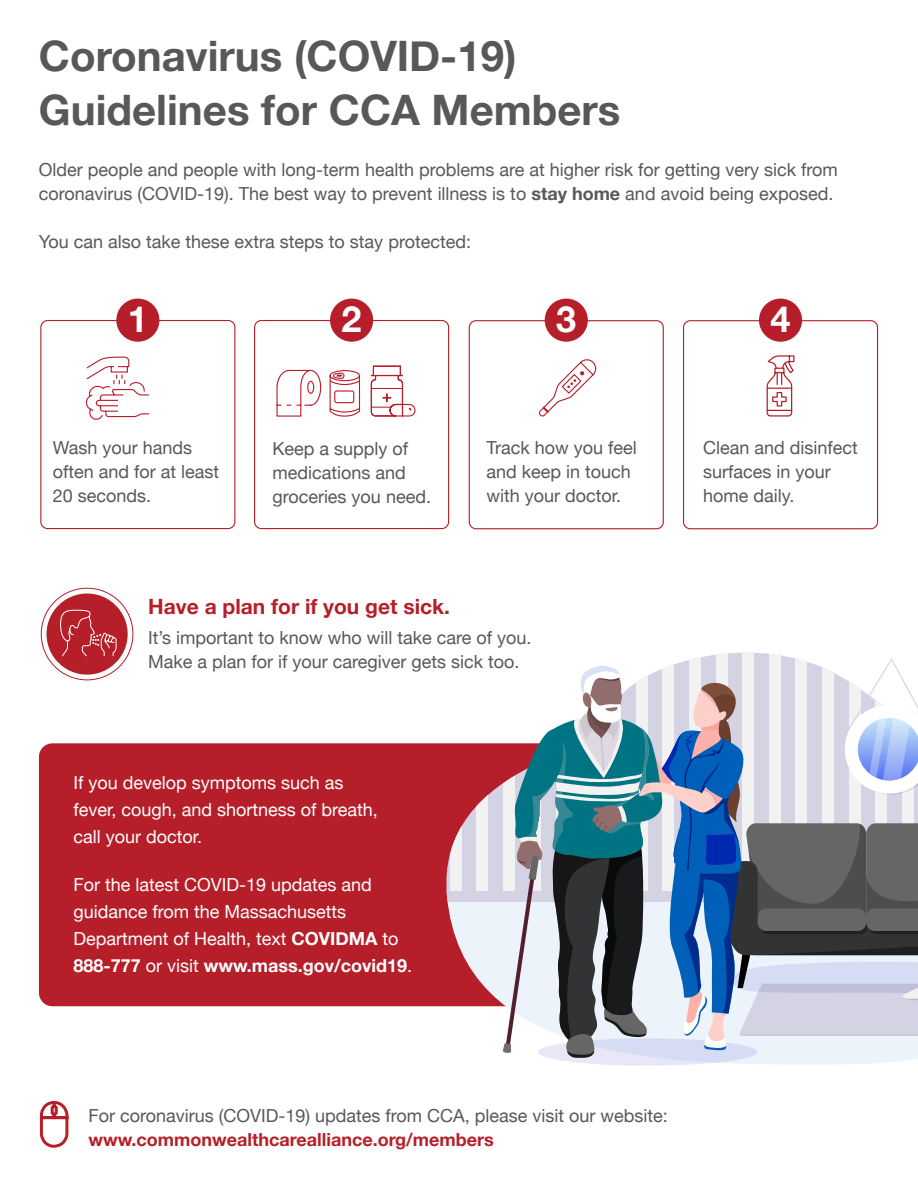
<style>
.page{position:relative;width:918px;height:1188px;background:#fff}
.page>*{position:absolute;margin:0;border:0;box-sizing:border-box;transform-origin:0 0}
.t1{font:700 42px "Helvetica Neue";color:#57585a}
.t2{font:700 36px "Helvetica Neue";color:#fff}
.t3{font:700 21px "Helvetica Neue";color:#b61f29}
.t4{font:18px/24px "Helvetica Neue";color:#57585a}
.t5{font:18px/27px "Helvetica Neue";color:#fff}
.t6{font:700 18px "Helvetica Neue";color:#b61f29}
.s1{font-weight:700}
</style>
<div class="page">
<div style="left:39px;top:743px;width:561px;height:263px;background:#b61f29;border-radius:14px"></div>
<svg style="left:441px;top:653px;width:352px;height:238px"></svg>
<svg style="left:450px;top:653px;width:11px;height:238px"></svg>
<svg style="left:476px;top:653px;width:12px;height:238px"></svg>
<svg style="left:441px;top:902px;width:477px;height:163px"></svg>
<div style="left:441px;top:891px;width:477px;height:11px;background:#d3d3e3"></div>
<svg style="left:538px;top:1038px;width:219px;height:28px"></svg>
<svg style="left:503px;top:658px;width:415px;height:400px"></svg>
<svg style="left:39px;top:1100px;width:30px;height:48px"></svg>
<div style="left:40px;top:320px;width:195px;height:209px;border:1px solid #b61f29;border-radius:7px"></div>
<div style="left:254px;top:320px;width:195px;height:209px;border:1px solid #b61f29;border-radius:7px"></div>
<div style="left:469px;top:320px;width:195px;height:209px;border:1px solid #b61f29;border-radius:7px"></div>
<div style="left:683px;top:320px;width:195px;height:209px;border:1px solid #b61f29;border-radius:7px"></div>
<svg style="left:85px;top:356px;width:64px;height:64px"></svg>
<div style="left:116px;top:299px;width:43px;height:43px;background:#b61f29;border-radius:50%"></div>
<div style="left:330px;top:299px;width:43px;height:43px;background:#b61f29;border-radius:50%"></div>
<svg style="left:370px;top:365px;width:46px;height:52px"></svg>
<svg style="left:276px;top:369px;width:46px;height:48px"></svg>
<svg style="left:329px;top:370px;width:32px;height:47px"></svg>
<div style="left:545px;top:299px;width:43px;height:43px;background:#b61f29;border-radius:50%"></div>
<svg style="left:539px;top:359px;width:58px;height:58px"></svg>
<div style="left:759px;top:299px;width:43px;height:43px;background:#b61f29;border-radius:50%"></div>
<svg style="left:766px;top:355px;width:29px;height:62px"></svg>
<div style="left:47px;top:593px;width:81px;height:82px;background:#b61f29;border-radius:50%"></div>
<svg style="left:60px;top:609px;width:57px;height:48px"></svg>
<p class="t1" style="left:39px;top:23px;width:479px">Coronavirus (COVID-19)</p>
<p class="t1" style="left:39px;top:77px;width:583px">Guidelines for CCA Members</p>
<p class="t4" style="left:39px;top:159px;width:800px">Older people and people with long-term health problems are at higher risk for getting very sick from coronavirus (COVID-19). The best way to prevent illness is to <span class="s1">stay home</span> and avoid being exposed.</p>
<p class="t4" style="left:39px;top:231px;width:434px">You can also take these extra steps to stay protected:</p>
<p class="t2" style="left:128px;top:291px;width:22px">1</p>
<p class="t4" style="left:53px;top:437px;width:168px">Wash your hands often and for at least<br>20 seconds.</p>
<p class="t2" style="left:342px;top:291px;width:22px">2</p>
<p class="t4" style="left:272px;top:438px;width:160px">Keep a supply of medications and groceries you need.</p>
<p class="t2" style="left:556px;top:291px;width:22px">3</p>
<p class="t4" style="left:486px;top:437px;width:152px">Track how you feel and keep in touch with your doctor.</p>
<p class="t3" style="left:148px;top:590px;width:303px">Have a plan for if you get sick.</p>
<p class="t4" style="left:148px;top:627px;width:385px">It’s important to know who will take care of you.<br>Make a plan for if your caregiver gets sick too.</p>
<p class="t5" style="left:73px;top:770px;width:306px">If you develop symptoms such as fever, cough, and shortness of breath, call your doctor.</p>
<p class="t5" style="left:73px;top:872px;width:340px">For the latest COVID-19 updates and guidance from the Massachusetts Department of Health, text <span class="s1">COVIDMA</span> to <span class="s1">888-777</span> or visit <span class="s1">www.mass.gov/covid19</span>.</p>
<p class="t2" style="left:771px;top:291px;width:22px">4</p>
<p class="t4" style="left:703px;top:437px;width:156px">Clean and disinfect surfaces in your home daily.</p>
<p class="t4" style="left:89px;top:1105px;width:581px">For coronavirus (COVID-19) updates from CCA, please visit our website:</p>
<p class="t6" style="left:89px;top:1126px;width:407px">www.commonwealthcarealliance.org/members</p>
</div>
